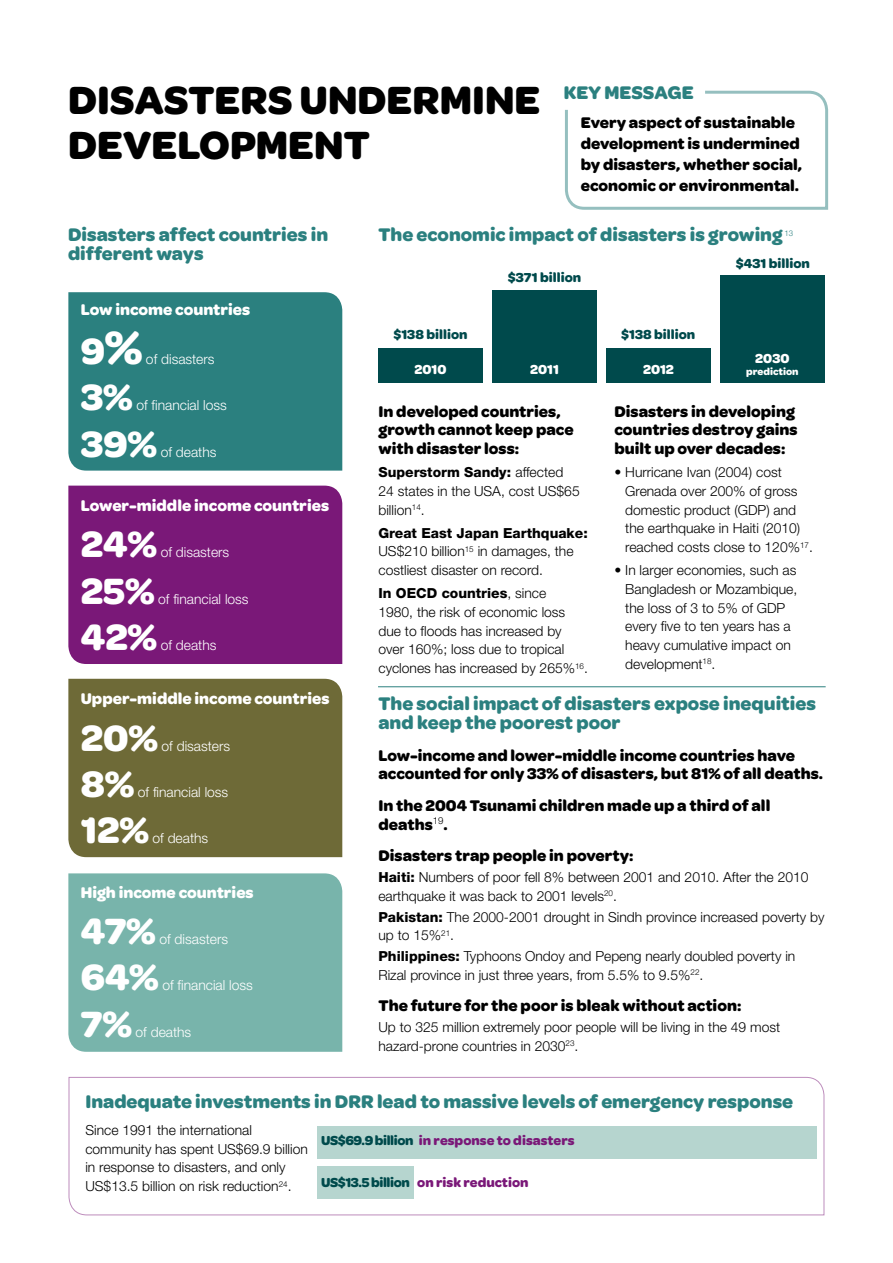
<style>
.page{position:relative;width:893px;height:1263px;background:#fff}
.page>*{position:absolute;margin:0;border:0;box-sizing:border-box;transform-origin:0 0}
.t1{font:700 42px/45px "Omnes";color:#000}
.t2{font:700 39px "Omnes";color:#fff}
.t3{font:700 19.5px/19.5px "Omnes";color:#2b807f}
.t4{font:700 16.5px/18.8px "Omnes";color:#000}
.t5{font:700 16.5px "Omnes";color:#fff}
.t6{font:300 13.8px/18.8px "Helvetica Neue LT";color:#000}
.t7{font:300 13.8px "Helvetica Neue LT";color:#fff}
.t8{font:700 13.8px "Omnes";letter-spacing:-.01em;color:#7a1878}
.t9{font:700 13.8px "Omnes";color:#004a4c}
.t10{font:700 13.8px "Omnes";color:#fff}
.t11{font:700 10.5px "Omnes";color:#fff}
.t12{font:300 7.8px "Helvetica Neue LT";color:#2b807f}
.s1{font-size:49.8px}
.s2{font-weight:800}
.s3{color:#004a4c}
</style>
<div class="page">
<div style="left:68px;top:679px;width:274px;height:178px;background:#6e6a37"></div>
<div style="left:68px;top:873px;width:274px;height:179px;background:#78b4ab"></div>
<div style="left:68px;top:292px;width:274px;height:179px;background:#2b807f"></div>
<div style="left:68px;top:486px;width:274px;height:178px;background:#7a1878"></div>
<svg style="left:565px;top:90px;width:264px;height:120px"></svg>
<div style="left:557px;top:69px;width:148px;height:41px;background:#fff"></div>
<div style="left:378px;top:348px;width:105px;height:34px;background:#004a4c"></div>
<div style="left:492px;top:290px;width:105px;height:92px;background:#004a4c"></div>
<div style="left:607px;top:348px;width:104px;height:34px;background:#004a4c"></div>
<div style="left:721px;top:275px;width:104px;height:107px;background:#004a4c"></div>
<svg style="left:69px;top:1077px;width:755px;height:138px"></svg>
<div style="left:317px;top:1126px;width:499px;height:32px;background:#b6d5cf"></div>
<div style="left:317px;top:1166px;width:97px;height:33px;background:#b6d5cf"></div>
<hr style="left:378px;top:686px;width:448px;height:1px;background:#2b807f">
<h1 class="t1" style="left:68px;top:78px;width:471px">DISASTERS UNDERMINE<br>DEVELOPMENT</h1>
<h3 class="t3" style="left:564px;top:83px;width:131px">Key Message</h3>
<p class="t4" style="left:581px;top:112px;width:223px;line-height:21px">Every aspect of sustainable development is undermined by disasters, whether social, economic or environmental.</p>
<h3 class="t3" style="left:378px;top:225px;width:406px">The economic impact of disasters is growing</h3>
<p class="t12" style="left:784px;top:229px;width:10px">13</p>
<h3 class="t3" style="left:68px;top:225px;width:262px">Disasters affect countries in different ways</h3>
<p class="t5" style="left:81px;top:300px;width:171px">Low income countries</p>
<h2 class="t2" style="left:81px;top:329px;width:63px">9<span class="s1">%</span></h2>
<p class="t9" style="left:736px;top:255px;width:76px">$431 billion</p>
<p class="t9" style="left:508px;top:270px;width:75px">$371 billion</p>
<p class="t9" style="left:621px;top:327px;width:76px">$138 billion</p>
<p class="t9" style="left:394px;top:327px;width:76px">$138 billion</p>
<p class="t10" style="left:415px;top:362px;width:33px">2010</p>
<p class="t10" style="left:530px;top:362px;width:30px">2011</p>
<p class="t10" style="left:643px;top:362px;width:32px">2012</p>
<p class="t7" style="left:146px;top:351px;width:70px">of disasters</p>
<p class="t10" style="left:755px;top:351px;width:36px">2030</p>
<p class="t11" style="left:746px;top:366px;width:54px">prediction</p>
<h2 class="t2" style="left:81px;top:375px;width:53px">3%</h2>
<p class="t7" style="left:136px;top:397px;width:92px">of financial loss</p>
<h2 class="t2" style="left:81px;top:421px;width:78px">39%</h2>
<p class="t7" style="left:161px;top:443px;width:57px">of deaths</p>
<p class="t5" style="left:81px;top:496px;width:250px">Lower-middle income countries</p>
<h2 class="t2" style="left:81px;top:522px;width:78px">24%</h2>
<p class="t7" style="left:161px;top:544px;width:70px">of disasters</p>
<h2 class="t2" style="left:81px;top:568px;width:75px">25%</h2>
<p class="t7" style="left:158px;top:590px;width:92px">of financial loss</p>
<h2 class="t2" style="left:81px;top:614px;width:78px">42%</h2>
<p class="t7" style="left:161px;top:637px;width:57px">of deaths</p>
<p class="t5" style="left:81px;top:689px;width:250px">Upper-middle income countries</p>
<h2 class="t2" style="left:81px;top:715px;width:78px">20%</h2>
<p class="t7" style="left:162px;top:737px;width:70px">of disasters</p>
<h2 class="t2" style="left:81px;top:761px;width:55px">8%</h2>
<p class="t7" style="left:138px;top:784px;width:92px">of financial loss</p>
<h2 class="t2" style="left:81px;top:808px;width:69px">12%</h2>
<p class="t7" style="left:153px;top:830px;width:57px">of deaths</p>
<p class="t5" style="left:81px;top:883px;width:174px">High income countries</p>
<h2 class="t2" style="left:81px;top:908px;width:76px">47%</h2>
<p class="t7" style="left:159px;top:931px;width:70px">of disasters</p>
<h2 class="t2" style="left:81px;top:955px;width:79px">64%</h2>
<p class="t7" style="left:162px;top:977px;width:92px">of financial loss</p>
<h2 class="t2" style="left:81px;top:1001px;width:52px">7%</h2>
<p class="t7" style="left:136px;top:1023px;width:57px">of deaths</p>
<p class="t4" style="left:378px;top:402px;width:197px">In developed countries, growth cannot keep pace with disaster loss:</p>
<p class="t6" style="left:378px;top:463px;width:203px"><span class="s2">Superstorm Sandy:</span> affected<br>24 states in the USA, cost US$65 billion<sup>14</sup>.</p>
<p class="t6" style="left:378px;top:523px;width:211px"><span class="s2">Great East Japan Earthquake:<br></span>US$210 billion<sup>15</sup> in damages, the costliest disaster on record.</p>
<p class="t6" style="left:378px;top:584px;width:211px"><span class="s2">In OECD countries</span>, since<br>1980, the risk of economic loss due to floods has increased by over 160%; loss due to tropical cyclones has increased by 265%<sup>16</sup>.</p>
<p class="t4" style="left:614px;top:402px;width:185px">Disasters in developing countries destroy gains built up over decades:</p>
<p class="t6" style="left:625px;top:463px;width:189px;text-indent:-11px">• Hurricane Ivan (2004) cost<br>Grenada over 200% of gross domestic product (GDP) and the earthquake in Haiti (2010) reached costs close to 120%<sup>17</sup>.</p>
<p class="t6" style="left:625px;top:561px;width:173px;text-indent:-11px">• In larger economies, such as<br>Bangladesh or Mozambique, the loss of 3 to 5% of GDP every five to ten years has a heavy cumulative impact on development<sup>18</sup>.</p>
<h3 class="t3" style="left:378px;top:693px;width:439px">The social impact of disasters expose inequities and keep the poorest poor</h3>
<p class="t4" style="left:378px;top:746px;width:446px">Low-income and lower-middle income countries have accounted for only 33% of disasters, but 81% of all deaths.</p>
<p class="t4" style="left:378px;top:796px;width:393px">In the 2004 Tsunami children made up a third of all deaths<sup>19</sup>.</p>
<p class="t4" style="left:378px;top:846px;width:256px">Disasters trap people in poverty:</p>
<p class="t6" style="left:378px;top:867px;width:432px"><span class="s2">Haiti:</span> Numbers of poor fell 8% between 2001 and 2010. After the 2010 earthquake it was back to 2001 levels<sup>20</sup>.</p>
<p class="t6" style="left:378px;top:907px;width:448px"><span class="s2">Pakistan:</span> The 2000-2001 drought in Sindh province increased poverty by up to 15%<sup>21</sup>.</p>
<p class="t6" style="left:378px;top:947px;width:418px"><span class="s2">Philippines:</span> Typhoons Ondoy and Pepeng nearly doubled poverty in<br>Rizal province in just three years, from 5.5% to 9.5%<sup>22</sup>.</p>
<p class="t4" style="left:378px;top:996px;width:364px">The future for the poor is bleak without action:</p>
<p class="t6" style="left:378px;top:1018px;width:403px">Up to 325 million extremely poor people will be living in the 49 most hazard-prone countries in 2030<sup>23</sup>.</p>
<h3 class="t3" style="left:85px;top:1091px;width:709px">Inadequate investments in DRR lead to massive levels of emergency response</h3>
<p class="t6" style="left:85px;top:1120px;width:224px">Since 1991 the international community has spent US$69.9 billion in response to disasters, and only US$13.5 billion on risk reduction<sup>24</sup>.</p>
<p class="t8" style="left:321px;top:1133px;width:255px"><span class="s3">US$69.9 billion</span> in response to disasters</p>
<p class="t8" style="left:321px;top:1175px;width:209px"><span class="s3">US$13.5 billion</span> on risk reduction</p>
</div>
